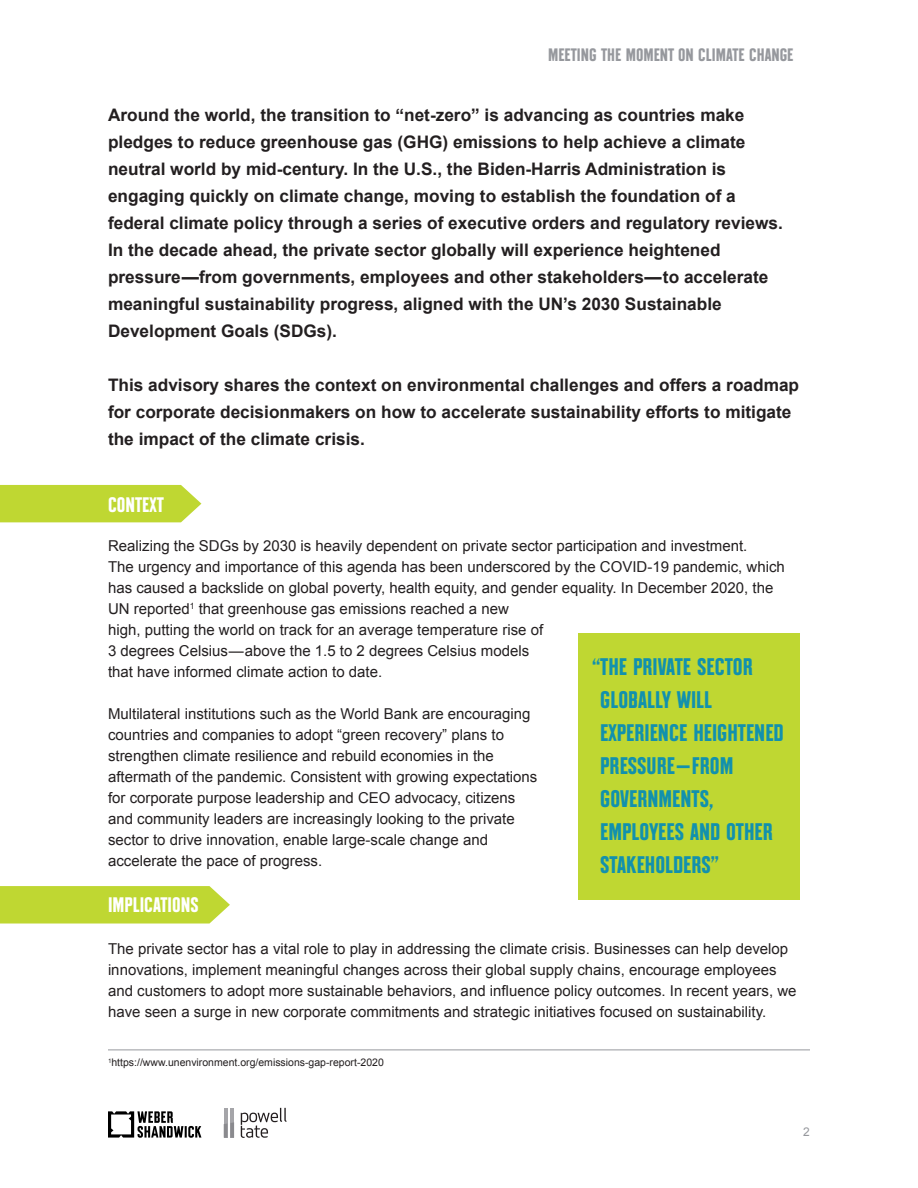
<style>
.page{position:relative;width:918px;height:1188px;background:#fff}
.page>*{position:absolute;margin:0;border:0;box-sizing:border-box;transform-origin:0 0}
.t1{font:700 24px/33px "Always Montefiore";color:#1291ad}
.t2{font:700 21px "Always Montefiore";color:#fff}
.t3{font:700 18px "Always Montefiore";color:#96989d}
.t4{font:700 17.25px/27px "Arial";color:#231f20}
.t5{font:15px/21px "Arial";color:#231f20}
.t6{font:12px "Arial";color:#96989d}
.t7{font:10.5px "Arial";color:#231f20}
</style>
<div class="page">
<div style="left:0;top:485px;width:201px;height:37px;background:#bfd732"></div>
<svg style="left:0;top:886px;width:230px;height:38px;background:#c2d93d"></svg>
<div style="left:578px;top:634px;width:222px;height:266px;background:#bfd732"></div>
<hr style="left:108px;top:1050px;width:702px;height:1px;background:#96989d">
<svg style="left:108px;top:1111px;width:93px;height:27px"></svg>
<hr style="left:224px;top:1109px;width:3px;height:29px;background:#a5a5a9">
<svg style="left:241px;top:1108px;width:46px;height:30px"></svg>
<hr style="left:230px;top:1108px;width:4px;height:30px;background:#a5a5a9">
<svg style="left:224px;top:1122px;width:10px;height:16px"></svg>
<p class="t3" style="left:548px;top:44px;width:247px">MEETING THE MOMENT ON CLIMATE CHANGE</p>
<p class="t4" style="left:108px;top:102px;width:676px">Around the world, the transition to “net-zero” is advancing as countries make pledges to reduce greenhouse gas (GHG) emissions to help achieve a climate neutral world by mid-century. In the U.S., the Biden-Harris Administration is engaging quickly on climate change, moving to establish the foundation of a federal climate policy through a series of executive orders and regulatory reviews.<br>In the decade ahead, the private sector globally will experience heightened pressure—from governments, employees and other stakeholders—to accelerate meaningful sustainability progress, aligned with the UN’s 2030 Sustainable Development Goals (SDGs).</p>
<p class="t4" style="left:108px;top:372px;width:693px">This advisory shares the context on environmental challenges and offers a roadmap for corporate decisionmakers on how to accelerate sustainability efforts to mitigate the impact of the climate crisis.</p>
<p class="t2" style="left:108px;top:492px;width:57px">CONTEXT</p>
<p class="t5" style="left:108px;top:535px;width:678px">Realizing the SDGs by 2030 is heavily dependent on private sector participation and investment.<br>The urgency and importance of this agenda has been underscored by the COVID-19 pandemic, which has caused a backslide on global poverty, health equity, and gender equality. In December 2020, the UN reported<sup>1</sup> that greenhouse gas emissions reached a new<br>high, putting the world on track for an average temperature rise of<br>3 degrees Celsius—above the 1.5 to 2 degrees Celsius models<br>that have informed climate action to date.</p>
<p class="t5" style="left:108px;top:703px;width:431px">Multilateral institutions such as the World Bank are encouraging countries and companies to adopt “green recovery” plans to strengthen climate resilience and rebuild economies in the aftermath of the pandemic. Consistent with growing expectations for corporate purpose leadership and CEO advocacy, citizens and community leaders are increasingly looking to the private sector to drive innovation, enable large-scale change and accelerate the pace of progress.</p>
<p class="t2" style="left:108px;top:893px;width:92px">IMPLICATIONS</p>
<p class="t5" style="left:108px;top:938px;width:690px">The private sector has a vital role to play in addressing the climate crisis. Businesses can help develop innovations, implement meaningful changes across their global supply chains, encourage employees and customers to adopt more sustainable behaviors, and influence policy outcomes. In recent years, we have seen a surge in new corporate commitments and strategic initiatives focused on sustainability.</p>
<p class="t7" style="left:108px;top:1056px;width:277px"><sup>1</sup>https://www.unenvironment.org/emissions-gap-report-2020</p>
<p class="t1" style="left:600px;top:650px;width:185px;text-indent:-8px">“THE PRIVATE SECTOR<br>GLOBALLY WILL<br>EXPERIENCE HEIGHTENED<br>PRESSURE—FROM<br>GOVERNMENTS,<br>EMPLOYEES AND OTHER<br>STAKEHOLDERS”</p>
<p class="t6" style="left:803px;top:1124px;width:8px">2</p>
</div>
